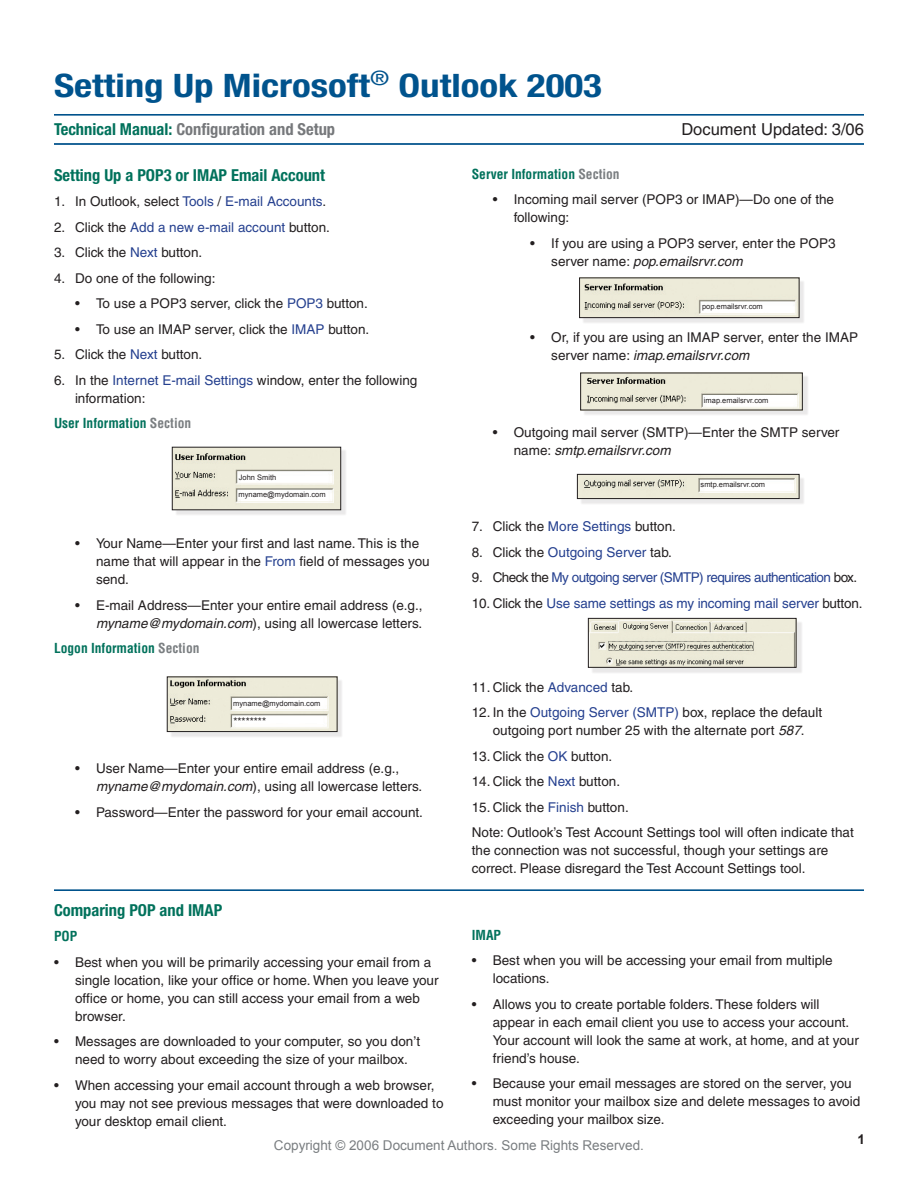
<style>
.page{position:relative;width:918px;height:1188px;background:#fff}
.page>*{position:absolute;margin:0;border:0;box-sizing:border-box;transform-origin:0 0}
.t1{font:700 condensed 32.4px "Helvetica Neue";color:#00538d;scale:1.2 1}
.t2{font:700 condensed 16.5px "Helvetica Neue";color:#00715b}
.t3{font:700 condensed 16.5px "Helvetica Neue";color:#76787b}
.t4{font:16.5px "Helvetica";color:#231f20}
.t5{font:13.5px/18px "Helvetica";color:#231f20}
.t6{font:13.5px "Helvetica";letter-spacing:-.01em;color:#25408f}
.t7{font:700 condensed 13.5px "Helvetica";color:#00715b}
.t8{font:13.5px "Helvetica";letter-spacing:-.04em;color:#25408f}
.t9{font:13.5px "Arial";color:#7a7e81}
.t10{font:700 13.5px "Arial";color:#231f20}
.t11{font:10.5px "Arial";color:#231f20}
.t12{font:7.5px "Arial";color:#231f20}
.s1{color:#00715b}
.s2{color:#25408f}
.s3{color:#231f20}
.s4{color:#7a7e81}
.s5{font-style:italic}
</style>
<div class="page">
<hr style="left:54px;top:890px;width:810px;height:1px;background:#00528c">
<hr style="left:54px;top:114px;width:810px;height:2px;background:#00528c">
<hr style="left:54px;top:143px;width:810px;height:2px;background:#00528c">
<div style="left:174px;top:449px;width:174px;height:68px;background:#231f20;opacity:.1"></div>
<img style="left:174px;top:449px;width:165px;height:59px">
<div style="left:169px;top:679px;width:175px;height:59px;background:#231f20;opacity:.1"></div>
<img style="left:169px;top:678px;width:166px;height:52px">
<div style="left:167px;top:676px;width:170px;height:56px;border:1px solid #231f20"></div>
<div style="left:581px;top:280px;width:225px;height:45px;background:#231f20;opacity:.1"></div>
<img style="left:581px;top:280px;width:217px;height:36px">
<div style="left:579px;top:278px;width:221px;height:40px;border:1px solid #231f20"></div>
<div style="left:582px;top:375px;width:227px;height:42px;background:#231f20;opacity:.1"></div>
<img style="left:582px;top:375px;width:219px;height:33px">
<div style="left:579px;top:476px;width:227px;height:30px;background:#231f20;opacity:.1"></div>
<img style="left:579px;top:476px;width:219px;height:21px">
<div style="left:577px;top:474px;width:223px;height:25px;border:1px solid #231f20"></div>
<div style="left:590px;top:620px;width:213px;height:55px;background:#231f20;opacity:.1"></div>
<img style="left:590px;top:620px;width:204px;height:46px">
<div style="left:588px;top:618px;width:208px;height:50px;border:1px solid #231f20"></div>
<h1 class="t1" style="left:54px;top:66px;width:458px">Setting Up Microsoft<sup>®</sup> Outlook 2003</h1>
<p class="t3" style="left:54px;top:119px;width:283px"><span class="s1">Technical Manual:</span> Configuration and Setup</p>
<p class="t4" style="left:681px;top:120px;width:184px">Document Updated: 3/06</p>
<p class="t2" style="left:54px;top:165px;width:273px">Setting Up a POP3 or IMAP Email Account</p>
<p class="t5" style="left:54px;top:193px;width:274px">1. In Outlook, select <span class="s2">Tools</span> / <span class="s2">E-mail Accounts</span>.</p>
<p class="t6" style="left:54px;top:219px;width:278px"><span class="s3">2. Click the</span> Add a new e-mail account <span class="s3">button.</span></p>
<p class="t5" style="left:54px;top:244px;width:150px">3. Click the <span class="s2">Next</span> button.</p>
<p class="t5" style="left:54px;top:269px;width:163px">4. Do one of the following:</p>
<p class="t5" style="left:75px;top:295px;width:294px">• To use a POP3 server, click the <span class="s2">POP3</span> button.</p>
<p class="t5" style="left:75px;top:320px;width:296px">• To use an IMAP server, click the <span class="s2">IMAP</span> button.</p>
<p class="t5" style="left:54px;top:346px;width:150px">5. Click the <span class="s2">Next</span> button.</p>
<p class="t5" style="left:75px;top:371px;width:344px;text-indent:-21px">6. In the <span class="s2">Internet E-mail Settings</span> window, enter the following information:</p>
<p class="t7" style="left:54px;top:415px;width:139px">User Information <span class="s4">Section</span></p>
<p class="t12" style="left:239px;top:472px;width:39px">John Smith</p>
<p class="t12" style="left:238px;top:490px;width:89px">myname@mydomain.com</p>
<p class="t5" style="left:96px;top:535px;width:335px;text-indent:-21px">• Your Name—Enter your first and last name. This is the name that will appear in the <span class="s2">From</span> field of messages you send.</p>
<p class="t5" style="left:75px;top:596px;width:349px;text-align:right">• E-mail Address—Enter your entire email address (e.g., <span class="s5">myname@mydomain.com</span>), using all lowercase letters.</p>
<p class="t7" style="left:54px;top:640px;width:147px">Logon Information <span class="s4">Section</span></p>
<p class="t12" style="left:233px;top:698px;width:89px">myname@mydomain.com</p>
<p class="t11" style="left:233px;top:715px;width:34px">********</p>
<p class="t5" style="left:96px;top:760px;width:328px;text-indent:-21px">• User Name—Enter your entire email address (e.g., <span class="s5">myname@mydomain.com</span>), using all lowercase letters.</p>
<p class="t5" style="left:75px;top:803px;width:350px">• Password—Enter the password for your email account.</p>
<p class="t7" style="left:472px;top:165px;width:149px">Server Information <span class="s4">Section</span></p>
<p class="t5" style="left:514px;top:191px;width:322px;text-indent:-21px">• Incoming mail server (POP3 or IMAP)—Do one of the following:</p>
<p class="t5" style="left:551px;top:234px;width:286px;text-indent:-21px">• If you are using a POP3 server, enter the POP3 server name: <span class="s5">pop.emailsrvr.com</span></p>
<p class="t12" style="left:702px;top:301px;width:62px">pop.emailsrvr.com</p>
<p class="t5" style="left:551px;top:329px;width:308px;text-indent:-21px">• Or, if you are using an IMAP server, enter the IMAP server name: <span class="s5">imap.emailsrvr.com</span></p>
<p class="t12" style="left:704px;top:395px;width:66px">imap.emailsrvr.com</p>
<p class="t5" style="left:514px;top:423px;width:327px;text-indent:-21px">• Outgoing mail server (SMTP)—Enter the SMTP server name: <span class="s5">smtp.emailsrvr.com</span></p>
<p class="t12" style="left:701px;top:480px;width:66px">smtp.emailsrvr.com</p>
<p class="t5" style="left:472px;top:518px;width:206px">7. Click the <span class="s2">More Settings</span> button.</p>
<p class="t5" style="left:472px;top:543px;width:202px">8. Click the <span class="s2">Outgoing Server</span> tab.</p>
<p class="t8" style="left:472px;top:570px;width:387px"><span class="s3">9. Check the</span> My outgoing server (SMTP) requires authentication <span class="s3">box.</span></p>
<p class="t6" style="left:472px;top:595px;width:392px"><span class="s3">10. Click the</span> Use same settings as my incoming mail server <span class="s3">button.</span></p>
<p class="t5" style="left:472px;top:678px;width:163px">11. Click the <span class="s2">Advanced</span> tab.</p>
<p class="t5" style="left:472px;top:704px;width:352px;text-align:center">12. In the <span class="s2">Outgoing Server (SMTP)</span> box, replace the default outgoing port number 25 with the alternate port <span class="s5">587</span>.</p>
<p class="t5" style="left:472px;top:747px;width:142px">13. Click the <span class="s2">OK</span> button.</p>
<p class="t5" style="left:472px;top:773px;width:150px">14. Click the <span class="s2">Next</span> button.</p>
<p class="t5" style="left:472px;top:794px;width:384px;line-height:25.5px">15. Click the <span class="s2">Finish</span> button.<br>Note: Outlook’s Test Account Settings tool will often indicate that</p>
<p class="t5" style="left:472px;top:842px;width:358px">the connection was not successful, though your settings are correct. Please disregard the Test Account Settings tool.</p>
<p class="t2" style="left:54px;top:900px;width:170px">Comparing POP and IMAP</p>
<p class="t7" style="left:54px;top:928px;width:25px">POP</p>
<p class="t5" style="left:75px;top:953px;width:365px;text-indent:-21px">• Best when you will be primarily accessing your email from a single location, like your office or home. When you leave your office or home, you can still access your email from a web browser.</p>
<p class="t5" style="left:75px;top:1033px;width:347px;text-indent:-21px">• Messages are downloaded to your computer, so you don’t need to worry about exceeding the size of your mailbox.</p>
<p class="t5" style="left:75px;top:1076px;width:370px;text-indent:-21px">• When accessing your email account through a web browser, you may not see previous messages that were downloaded to your desktop email client.</p>
<p class="t7" style="left:472px;top:927px;width:31px">IMAP</p>
<p class="t5" style="left:493px;top:952px;width:341px;text-indent:-21px">• Best when you will be accessing your email from multiple locations.</p>
<p class="t5" style="left:493px;top:995px;width:368px;text-indent:-21px">• Allows you to create portable folders. These folders will appear in each email client you use to access your account.<br>Your account will look the same at work, at home, and at your friend’s house.</p>
<p class="t5" style="left:493px;top:1075px;width:369px;text-indent:-21px">• Because your email messages are stored on the server, you must monitor your mailbox size and delete messages to avoid exceeding your mailbox size.</p>
<p class="t10" style="left:858px;top:1131px;width:9px">1</p>
<p class="t9" style="left:274px;top:1136px;width:372px">Copyright © 2006 Document Authors. Some Rights Reserved.</p>
</div>
